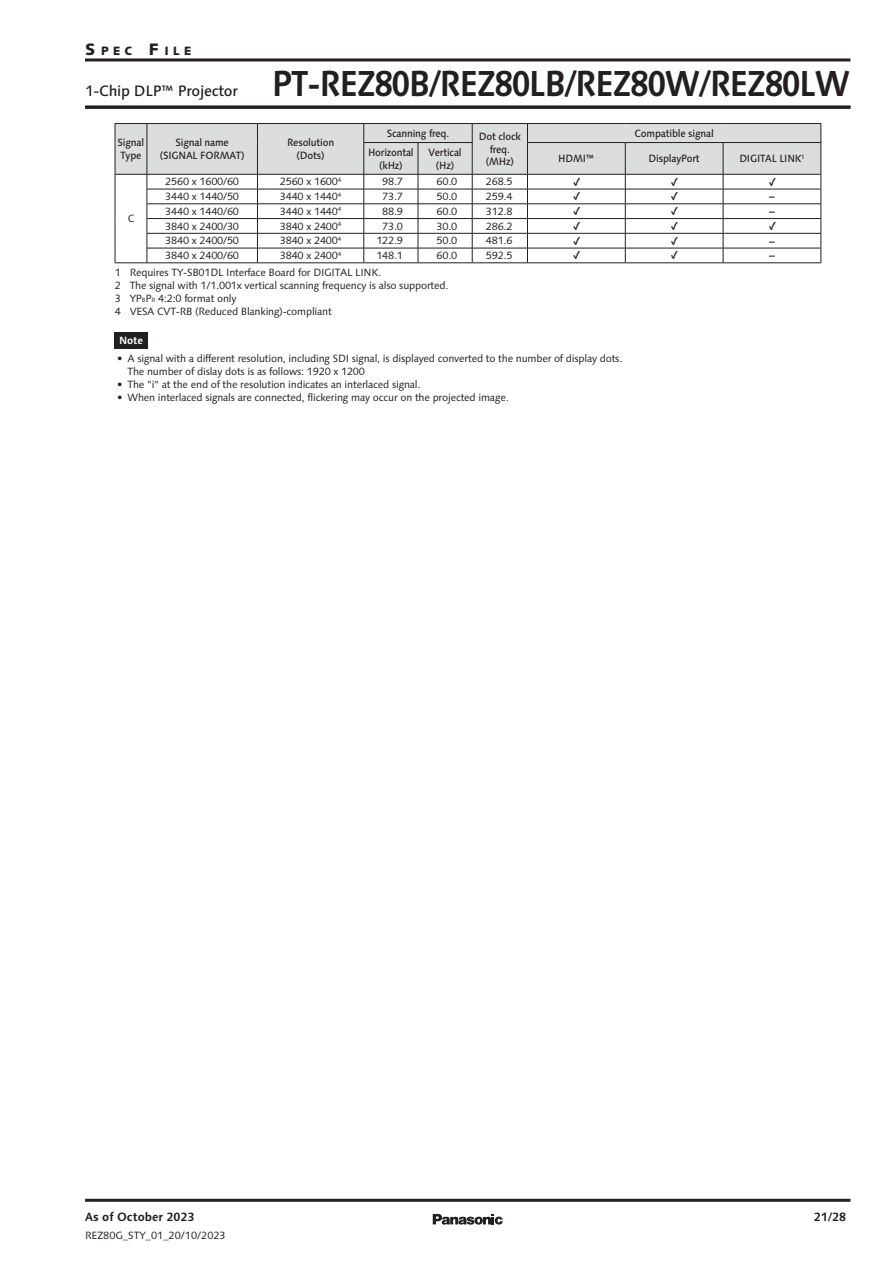
<style>
.page{position:relative;width:893px;height:1263px;background:#fff}
.page>*{position:absolute;margin:0;border:0;box-sizing:border-box;transform-origin:0 0}
.t1{font:700 36px "Syntax Next LT Pro";letter-spacing:-.05em;color:#231f20;scale:.9 1}
.t2{font:500 15px "Syntax Next LT Pro";letter-spacing:-.02em;color:#231f20}
.t3{font:700 12px "Syntax Next LT Pro";color:#231f20}
.t4{font:800 12px "Syntax Next LT Pro";color:#231f20}
.t5{font:10.5px/12.8px "Syntax Next LT Pro";letter-spacing:-.02em;color:#231f20}
.t6{font:500 10.5px/12.8px "Syntax Next LT Pro";letter-spacing:-.02em;color:#231f20;text-align:center;scale:.95 1}
.t7{font:10.5px "Syntax Next LT Pro";color:#231f20}
.t8{font:500 10.5px "Tazugane Gothic Std N";color:#231f20}
.t9{font:700 10.5px "Syntax Next LT Pro";color:#fff}
.s1{font-size:16.5px}
.s2{font-size:6.15px}
.s3{font-weight:700}
</style>
<div class="page">
<hr style="left:527px;top:263px;width:98px;height:1px;background:#231f20">
<hr style="left:625px;top:263px;width:98px;height:1px;background:#231f20">
<hr style="left:723px;top:263px;width:98px;height:1px;background:#231f20">
<hr style="left:115px;top:263px;width:32px;height:1px;background:#231f20">
<hr style="left:147px;top:263px;width:110px;height:1px;background:#231f20">
<hr style="left:257px;top:263px;width:107px;height:1px;background:#231f20">
<hr style="left:364px;top:263px;width:54px;height:1px;background:#231f20">
<hr style="left:418px;top:263px;width:54px;height:1px;background:#231f20">
<hr style="left:472px;top:263px;width:55px;height:1px;background:#231f20">
<hr style="left:115px;top:123px;width:32px;height:1px;background:#231f20">
<hr style="left:147px;top:123px;width:110px;height:1px;background:#231f20">
<hr style="left:257px;top:123px;width:107px;height:1px;background:#231f20">
<hr style="left:364px;top:123px;width:54px;height:1px;background:#231f20">
<hr style="left:418px;top:123px;width:54px;height:1px;background:#231f20">
<hr style="left:472px;top:123px;width:55px;height:1px;background:#231f20">
<hr style="left:527px;top:123px;width:98px;height:1px;background:#231f20">
<hr style="left:625px;top:123px;width:98px;height:1px;background:#231f20">
<hr style="left:723px;top:123px;width:98px;height:1px;background:#231f20">
<svg style="left:115px;top:124px;width:707px;height:139px"></svg>
<hr style="left:364px;top:142px;width:54px;height:1px;background:#231f20">
<hr style="left:364px;top:143px;width:1px;height:31px;background:#231f20">
<hr style="left:418px;top:142px;width:54px;height:1px;background:#231f20">
<hr style="left:418px;top:143px;width:1px;height:31px;background:#231f20">
<hr style="left:472px;top:143px;width:1px;height:31px;background:#231f20">
<hr style="left:364px;top:174px;width:54px;height:1px;background:#231f20">
<hr style="left:418px;top:174px;width:54px;height:1px;background:#231f20">
<hr style="left:527px;top:142px;width:98px;height:1px;background:#231f20">
<hr style="left:527px;top:143px;width:1px;height:31px;background:#231f20">
<hr style="left:625px;top:142px;width:98px;height:1px;background:#231f20">
<hr style="left:625px;top:143px;width:1px;height:31px;background:#231f20">
<hr style="left:723px;top:142px;width:98px;height:1px;background:#231f20">
<hr style="left:723px;top:143px;width:1px;height:31px;background:#231f20">
<hr style="left:821px;top:143px;width:1px;height:31px;background:#231f20">
<hr style="left:527px;top:174px;width:98px;height:1px;background:#231f20">
<hr style="left:625px;top:174px;width:98px;height:1px;background:#231f20">
<hr style="left:723px;top:174px;width:98px;height:1px;background:#231f20">
<div style="left:115px;top:333px;width:33px;height:16px;background:#231f20"></div>
<hr style="left:85px;top:58px;width:765px;height:3px;background:#231f20">
<hr style="left:85px;top:106px;width:765px;height:3px;background:#231f20">
<hr style="left:85px;top:1199px;width:765px;height:3px;background:#231f20">
<svg style="left:433px;top:1214px;width:70px;height:10px"></svg>
<p class="t4" style="left:85px;top:43px;width:108px"><span class="s1">S</span> P E C <span class="s1">F</span> I L E</p>
<h2 class="t2" style="left:85px;top:81px;width:154px">1-Chip DLP™ Projector</h2>
<h1 class="t1" style="left:272px;top:60px;width:644px">PT-REZ80B/REZ80LB/REZ80W/REZ80LW</h1>
<p class="t6" style="left:118px;top:136px;width:30px;text-align:left">Signal<br>Type</p>
<p class="t6" style="left:160px;top:136px;width:91px">Signal name (SIGNAL FORMAT)</p>
<p class="t6" style="left:287px;top:136px;width:51px">Resolution (Dots)</p>
<p class="t6" style="left:387px;top:127px;width:67px">Scanning freq.</p>
<p class="t6" style="left:479px;top:130px;width:46px">Dot clock freq. (MHz)</p>
<p class="t6" style="left:635px;top:127px;width:85px">Compatible signal</p>
<p class="t6" style="left:368px;top:146px;width:50px">Horizontal (kHz)</p>
<p class="t6" style="left:428px;top:146px;width:37px">Vertical (Hz)</p>
<p class="t6" style="left:558px;top:152px;width:40px">HDMI™</p>
<p class="t6" style="left:649px;top:152px;width:55px">DisplayPort</p>
<p class="t6" style="left:739px;top:152px;width:70px">DIGITAL LINK<sup>1</sup></p>
<p class="t5" style="left:165px;top:175px;width:75px">2560 x 1600/60</p>
<p class="t5" style="left:280px;top:175px;width:63px">2560 x 1600<sup>4</sup></p>
<p class="t5" style="left:382px;top:175px;width:22px">98.7</p>
<p class="t5" style="left:436px;top:175px;width:22px">60.0</p>
<p class="t5" style="left:486px;top:175px;width:28px">268.5</p>
<p class="t8" style="left:571px;top:174px;width:12px">✓</p>
<p class="t8" style="left:669px;top:174px;width:12px">✓</p>
<p class="t8" style="left:767px;top:174px;width:12px">✓</p>
<p class="t5" style="left:165px;top:190px;width:75px">3440 x 1440/50</p>
<p class="t5" style="left:280px;top:190px;width:63px">3440 x 1440<sup>4</sup></p>
<p class="t5" style="left:382px;top:190px;width:22px">73.7</p>
<p class="t5" style="left:436px;top:190px;width:22px">50.0</p>
<p class="t5" style="left:486px;top:190px;width:28px">259.4</p>
<p class="t8" style="left:571px;top:189px;width:12px">✓</p>
<p class="t8" style="left:669px;top:189px;width:12px">✓</p>
<p class="t8" style="left:769px;top:189px;width:7px">–</p>
<p class="t5" style="left:165px;top:205px;width:75px">3440 x 1440/60</p>
<p class="t5" style="left:280px;top:205px;width:63px">3440 x 1440<sup>4</sup></p>
<p class="t5" style="left:382px;top:205px;width:22px">88.9</p>
<p class="t5" style="left:436px;top:205px;width:22px">60.0</p>
<p class="t5" style="left:486px;top:205px;width:28px">312.8</p>
<p class="t8" style="left:571px;top:204px;width:12px">✓</p>
<p class="t8" style="left:669px;top:204px;width:12px">✓</p>
<p class="t8" style="left:769px;top:204px;width:7px">–</p>
<p class="t5" style="left:165px;top:220px;width:75px">3840 x 2400/30</p>
<p class="t5" style="left:280px;top:220px;width:63px">3840 x 2400<sup>4</sup></p>
<p class="t5" style="left:382px;top:220px;width:22px">73.0</p>
<p class="t5" style="left:436px;top:220px;width:22px">30.0</p>
<p class="t5" style="left:486px;top:220px;width:28px">286.2</p>
<p class="t8" style="left:571px;top:219px;width:12px">✓</p>
<p class="t8" style="left:669px;top:219px;width:12px">✓</p>
<p class="t8" style="left:767px;top:219px;width:12px">✓</p>
<p class="t5" style="left:165px;top:234px;width:75px">3840 x 2400/50</p>
<p class="t5" style="left:280px;top:234px;width:63px">3840 x 2400<sup>4</sup></p>
<p class="t5" style="left:376px;top:234px;width:28px">122.9</p>
<p class="t5" style="left:436px;top:234px;width:22px">50.0</p>
<p class="t5" style="left:486px;top:234px;width:28px">481.6</p>
<p class="t8" style="left:571px;top:233px;width:12px">✓</p>
<p class="t8" style="left:669px;top:233px;width:12px">✓</p>
<p class="t8" style="left:769px;top:233px;width:7px">–</p>
<p class="t5" style="left:165px;top:249px;width:75px">3840 x 2400/60</p>
<p class="t5" style="left:280px;top:249px;width:63px">3840 x 2400<sup>4</sup></p>
<p class="t5" style="left:376px;top:249px;width:28px">148.1</p>
<p class="t5" style="left:436px;top:249px;width:22px">60.0</p>
<p class="t5" style="left:486px;top:249px;width:28px">592.5</p>
<p class="t8" style="left:571px;top:248px;width:12px">✓</p>
<p class="t8" style="left:669px;top:248px;width:12px">✓</p>
<p class="t8" style="left:769px;top:248px;width:7px">–</p>
<p class="t5" style="left:115px;top:266px;width:335px">1 Requires TY-SB01DL Interface Board for DIGITAL LINK.<br>2 The signal with 1/1.001x vertical scanning frequency is also supported.<br>3 YP<span class="s2">B</span>P<span class="s2">R</span> 4:2:0 format only<br>4 VESA CVT-RB (Reduced Blanking)-compliant</p>
<p class="t9" style="left:119px;top:334px;width:25px">Note</p>
<p class="t5" style="left:128px;top:352px;width:496px;text-indent:-11px"><span class="s3">•</span> A signal with a different resolution, including SDI signal, is displayed converted to the number of display dots.<br>The number of dislay dots is as follows: 1920 x 1200</p>
<p class="t5" style="left:117px;top:378px;width:305px"><span class="s3">•</span> The "i" at the end of the resolution indicates an interlaced signal.</p>
<p class="t5" style="left:117px;top:390px;width:393px"><span class="s3">•</span> When interlaced signals are connected, flickering may occur on the projected image.</p>
<p class="t5" style="left:128px;top:212px;width:8px">C</p>
<p class="t3" style="left:85px;top:1209px;width:111px">As of October 2023</p>
<p class="t3" style="left:814px;top:1209px;width:34px">21/28</p>
<p class="t7" style="left:85px;top:1229px;width:142px">REZ80G_STY_01_20/10/2023</p>
</div>
